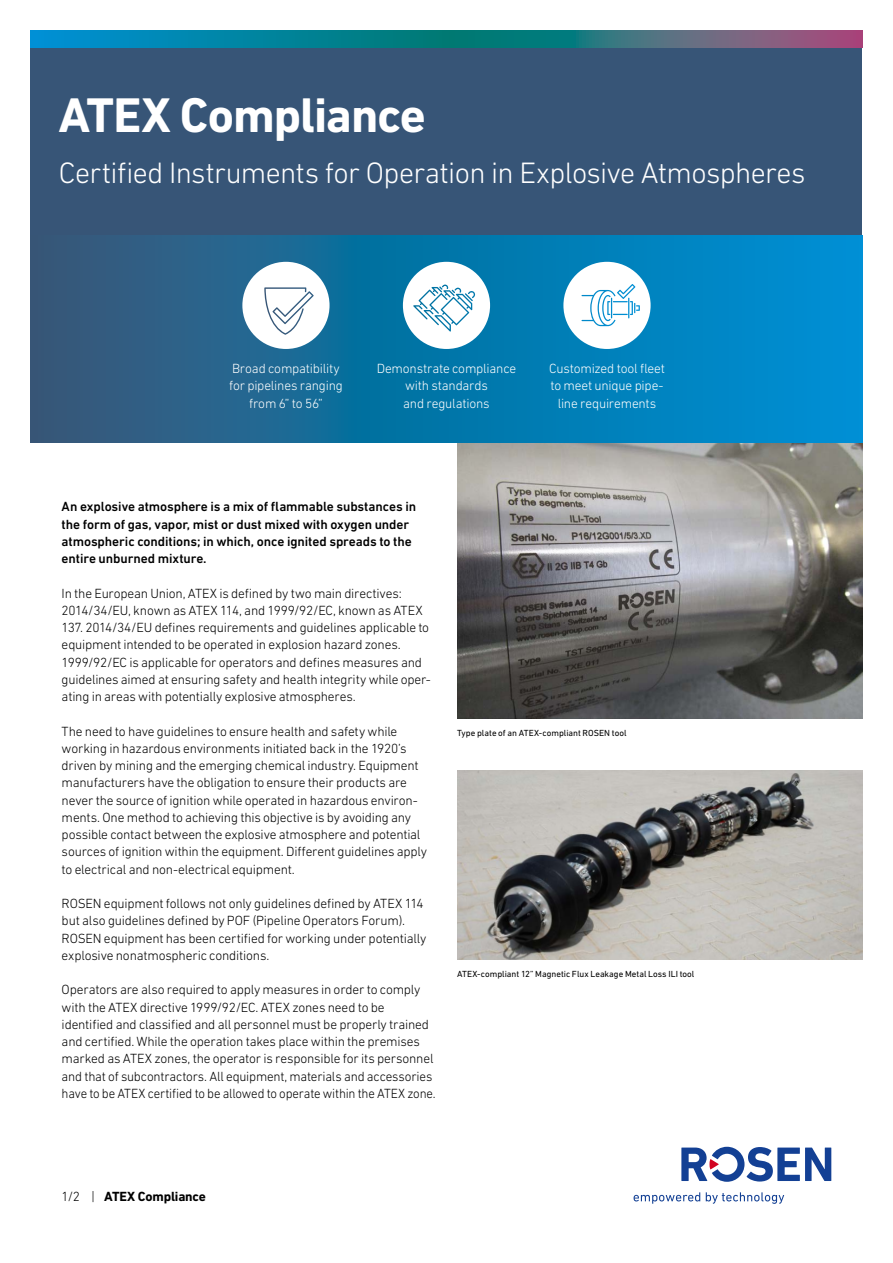
<style>
.page{position:relative;width:893px;height:1263px;background:#fff}
.page>*{position:absolute;margin:0;border:0;box-sizing:border-box;transform-origin:0 0}
.t1{font:700 49.5px "DIN Next W1 G";letter-spacing:-.02em;color:#fff}
.t2{font:300 30px "DIN Next W1 G";letter-spacing:-.02em;color:#fff}
.t3{font:300 13.5px/17.2px "DIN Next W1 G";letter-spacing:-.015em;color:#000}
.t4{font:500 13.5px/17.2px "DIN Next W1 G";letter-spacing:-.005em;color:#000}
.t5{font:300 13.5px/17.2px "DIN Next W1 G";letter-spacing:-.015em;color:#fff;text-align:center}
.t6{font:700 13.5px "DIN Next W1 G";letter-spacing:-.01em;color:#000}
.t7{font:9px "DIN Next W1 G";color:#000}
.s1{font-weight:300}
</style>
<div class="page">
<svg style="left:634px;top:1192px;width:66px;height:12px"></svg>
<svg style="left:706px;top:1192px;width:78px;height:12px"></svg>
<svg style="left:681px;top:1147px;width:150px;height:35px"></svg>
<div style="left:31px;top:31px;width:831px;height:204px;background:#375577"></div>
<svg style="left:31px;top:31px;width:831px;height:17px;background:#257991"></svg>
<img style="left:457px;top:442px;width:405px;height:276px">
<img style="left:457px;top:770px;width:405px;height:190px">
<svg style="left:31px;top:235px;width:831px;height:207px;background:#1074a7"></svg>
<div style="left:563px;top:262px;width:88px;height:87px;background:#fff;border-radius:50%"></div>
<div style="left:403px;top:262px;width:87px;height:87px;background:#fff;border-radius:50%"></div>
<div style="left:242px;top:262px;width:88px;height:87px;background:#fff;border-radius:50%"></div>
<svg style="left:264px;top:284px;width:371px;height:51px"></svg>
<h1 class="t1" style="left:58px;top:86px;width:369px">ATEX Compliance</h1>
<h2 class="t2" style="left:59px;top:156px;width:748px">Certified Instruments for Operation in Explosive Atmospheres</h2>
<p class="t5" style="left:229px;top:360px;width:115px">Broad compatibility for pipelines ranging from 6” to 56”</p>
<p class="t5" style="left:377px;top:360px;width:141px">Demonstrate compliance with standards<br>and regulations</p>
<p class="t5" style="left:549px;top:360px;width:117px">Customized tool fleet to meet unique pipe&shy;line requirements</p>
<p class="t4" style="left:62px;top:498px;width:356px">An explosive atmosphere is a mix of flammable substances in the form of gas, vapor, mist or dust mixed with oxygen under atmospheric conditions; in which, once ignited spreads to the entire unburned mixture.</p>
<p class="t3" style="left:62px;top:584px;width:371px">In the European Union, ATEX is defined by two main directives:<br>2014/34/EU, known as ATEX 114, and 1999/92/EC, known as ATEX 137. 2014/34/EU defines requirements and guidelines applicable to equipment intended to be operated in explosion hazard zones.<br>1999/92/EC is applicable for operators and defines measures and guidelines aimed at ensuring safety and health integrity while oper&shy;ating in areas with potentially explosive atmospheres.</p>
<p class="t3" style="left:62px;top:722px;width:367px">The need to have guidelines to ensure health and safety while working in hazardous environments initiated back in the 1920’s driven by mining and the emerging chemical industry. Equipment manufacturers have the obligation to ensure their products are never the source of ignition while operated in hazardous environ&shy;ments. One method to achieving this objective is by avoiding any possible contact between the explosive atmosphere and potential sources of ignition within the equipment. Different guidelines apply to electrical and non-electrical equipment.</p>
<p class="t3" style="left:62px;top:895px;width:366px">ROSEN equipment follows not only guidelines defined by ATEX 114 but also guidelines defined by POF (Pipeline Operators Forum).<br>ROSEN equipment has been certified for working under potentially explosive nonatmospheric conditions.</p>
<p class="t3" style="left:62px;top:981px;width:376px">Operators are also required to apply measures in order to comply with the ATEX directive 1999/92/EC. ATEX zones need to be identified and classified and all personnel must be properly trained and certified. While the operation takes place within the premises marked as ATEX zones, the operator is responsible for its personnel and that of subcontractors. All equipment, materials and accessories have to be ATEX certified to be allowed to operate within the ATEX zone.</p>
<p class="t7" style="left:457px;top:727px;width:171px">Type plate of an ATEX-compliant ROSEN tool</p>
<p class="t7" style="left:457px;top:969px;width:239px">ATEX-compliant 12” Magnetic Flux Leakage Metal Loss ILI tool</p>
<p class="t6" style="left:62px;top:1189px;width:146px"><span class="s1">1/2 |</span> ATEX Compliance</p>
</div>
